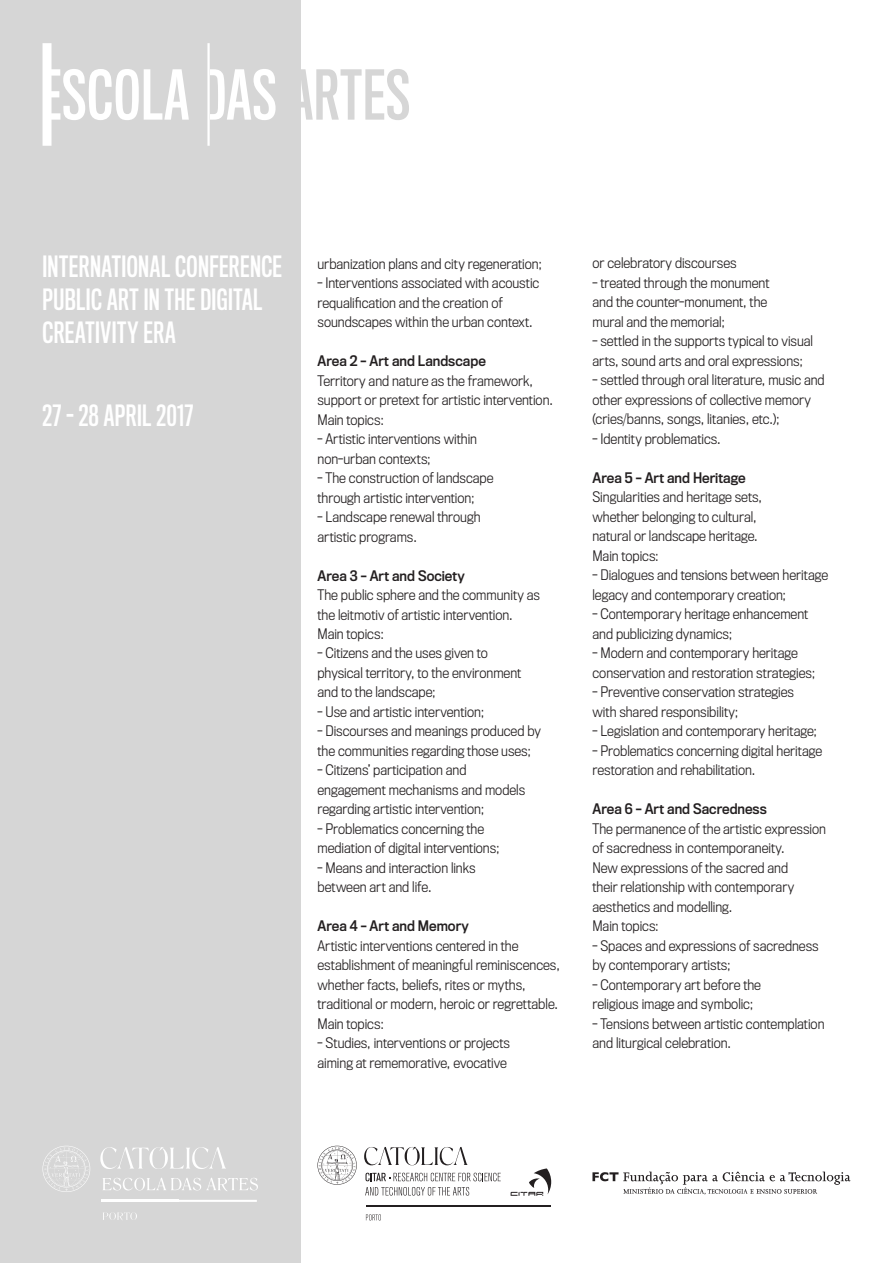
<style>
.page{position:relative;width:893px;height:1263px;background:#fff}
.page>*{position:absolute;margin:0;border:0;box-sizing:border-box;transform-origin:0 0}
.t1{font:63px "Titling Gothic FB Comp Standard";letter-spacing:.02em;color:#fff}
.t2{font:27px/33px "Titling Gothic FB Comp Standard";letter-spacing:.02em;color:#fff}
.t3{font:300 13.5px/19.5px "Titling Gothic FB Narrow";color:#231f20}
.t4{font:13.5px "Titling Gothic FB Narrow Standard";color:#231f20}
.s1{color:#d6d6d6}
</style>
<div class="page">
<div style="left:0;top:0;width:300px;height:1263px;background:#d6d6d6"></div>
<hr style="left:207px;top:43px;width:3px;height:103px;background:#fff">
<div style="left:43px;top:43px;width:9px;height:103px;background:#fff"></div>
<svg style="left:100px;top:1147px;width:126px;height:22px"></svg>
<svg style="left:43px;top:1146px;width:47px;height:46px"></svg>
<svg style="left:103px;top:1178px;width:155px;height:13px"></svg>
<hr style="left:101px;top:1200px;width:77px;height:2px;background:#fff">
<svg style="left:178px;top:1200px;width:79px;height:2px"></svg>
<svg style="left:103px;top:1212px;width:34px;height:8px"></svg>
<hr style="left:366px;top:1205px;width:92px;height:1px;background:#231f20">
<hr style="left:458px;top:1205px;width:92px;height:1px;background:#231f20">
<svg style="left:366px;top:1214px;width:15px;height:6px"></svg>
<svg style="left:364px;top:1147px;width:104px;height:18px"></svg>
<svg style="left:317px;top:1146px;width:40px;height:39px"></svg>
<svg style="left:365px;top:1173px;width:136px;height:8px"></svg>
<svg style="left:365px;top:1187px;width:104px;height:8px"></svg>
<svg style="left:511px;top:1168px;width:40px;height:28px"></svg>
<svg style="left:592px;top:1171px;width:258px;height:23px"></svg>
<h1 class="t1" style="left:39px;top:59px;width:372px">ESCOLA DAS <span class="s1">ARTES</span></h1>
<h2 class="t2" style="left:42px;top:250px;width:241px">INTERNATIONAL CONFERENCE<br>PUBLIC ART IN THE DIGITAL<br>CREATIVITY ERA</h2>
<h2 class="t2" style="left:42px;top:399px;width:152px">27 - 28 APRIL 2017</h2>
<p class="t3" style="left:317px;top:254px;width:226px">urbanization plans and city regeneration;</p>
<p class="t3" style="left:317px;top:273px;width:223px">- Interventions associated with acoustic requalification and the creation of soundscapes within the urban context.</p>
<p class="t4" style="left:317px;top:353px;width:170px">Area 2 – Art and Landscape</p>
<p class="t3" style="left:317px;top:371px;width:237px">Territory and nature as the framework, support or pretext for artistic intervention.<br>Main topics:</p>
<p class="t3" style="left:317px;top:429px;width:161px">- Artistic interventions within non-urban contexts;</p>
<p class="t3" style="left:317px;top:468px;width:178px">- The construction of landscape through artistic intervention;</p>
<p class="t3" style="left:317px;top:507px;width:165px">- Landscape renewal through artistic programs.</p>
<p class="t4" style="left:317px;top:567px;width:149px">Area 3 – Art and Society</p>
<p class="t3" style="left:317px;top:585px;width:224px">The public sphere and the community as the leitmotiv of artistic intervention.<br>Main topics:</p>
<p class="t3" style="left:317px;top:644px;width:205px">- Citizens and the uses given to physical territory, to the environment and to the landscape;</p>
<p class="t3" style="left:317px;top:702px;width:168px">- Use and artistic intervention;</p>
<p class="t3" style="left:317px;top:722px;width:225px">- Discourses and meanings produced by the communities regarding those uses;</p>
<p class="t3" style="left:317px;top:761px;width:209px">- Citizens’ participation and engagement mechanisms and models regarding artistic intervention;</p>
<p class="t3" style="left:317px;top:819px;width:183px">- Problematics concerning the mediation of digital interventions;</p>
<p class="t3" style="left:317px;top:858px;width:160px">- Means and interaction links between art and life.</p>
<p class="t4" style="left:317px;top:918px;width:153px">Area 4 – Art and Memory</p>
<p class="t3" style="left:317px;top:936px;width:244px">Artistic interventions centered in the establishment of meaningful reminiscences, whether facts, beliefs, rites or myths, traditional or modern, heroic or regrettable.<br>Main topics:</p>
<p class="t3" style="left:317px;top:1033px;width:194px">- Studies, interventions or projects aiming at rememorative, evocative</p>
<p class="t3" style="left:592px;top:253px;width:146px">or celebratory discourses</p>
<p class="t3" style="left:592px;top:273px;width:178px">- treated through the monument and the counter-monument, the mural and the memorial;</p>
<p class="t3" style="left:592px;top:331px;width:222px">- settled in the supports typical to visual arts, sound arts and oral expressions;</p>
<p class="t3" style="left:592px;top:370px;width:234px">- settled through oral literature, music and other expressions of collective memory (cries/banns, songs, litanies, etc.);</p>
<p class="t3" style="left:592px;top:429px;width:130px">- Identity problematics.</p>
<p class="t4" style="left:592px;top:469px;width:154px">Area 5 – Art and Heritage</p>
<p class="t3" style="left:592px;top:487px;width:171px">Singularities and heritage sets, whether belonging to cultural, natural or landscape heritage.<br>Main topics:</p>
<p class="t3" style="left:592px;top:565px;width:237px">- Dialogues and tensions between heritage legacy and contemporary creation;</p>
<p class="t3" style="left:592px;top:604px;width:217px">- Contemporary heritage enhancement and publicizing dynamics;</p>
<p class="t3" style="left:592px;top:643px;width:224px">- Modern and contemporary heritage conservation and restoration strategies;</p>
<p class="t3" style="left:592px;top:682px;width:203px">- Preventive conservation strategies with shared responsibility;</p>
<p class="t3" style="left:592px;top:721px;width:226px">- Legislation and contemporary heritage;</p>
<p class="t3" style="left:592px;top:741px;width:231px">- Problematics concerning digital heritage restoration and rehabilitation.</p>
<p class="t4" style="left:592px;top:801px;width:176px">Area 6 – Art and Sacredness</p>
<p class="t3" style="left:592px;top:819px;width:235px">The permanence of the artistic expression of sacredness in contemporaneity.<br>New expressions of the sacred and<br>their relationship with contemporary aesthetics and modelling.<br>Main topics:</p>
<p class="t3" style="left:592px;top:936px;width:228px">- Spaces and expressions of sacredness by contemporary artists;</p>
<p class="t3" style="left:592px;top:975px;width:170px">- Contemporary art before the religious image and symbolic;</p>
<p class="t3" style="left:592px;top:1014px;width:234px">- Tensions between artistic contemplation and liturgical celebration.</p>
</div>
